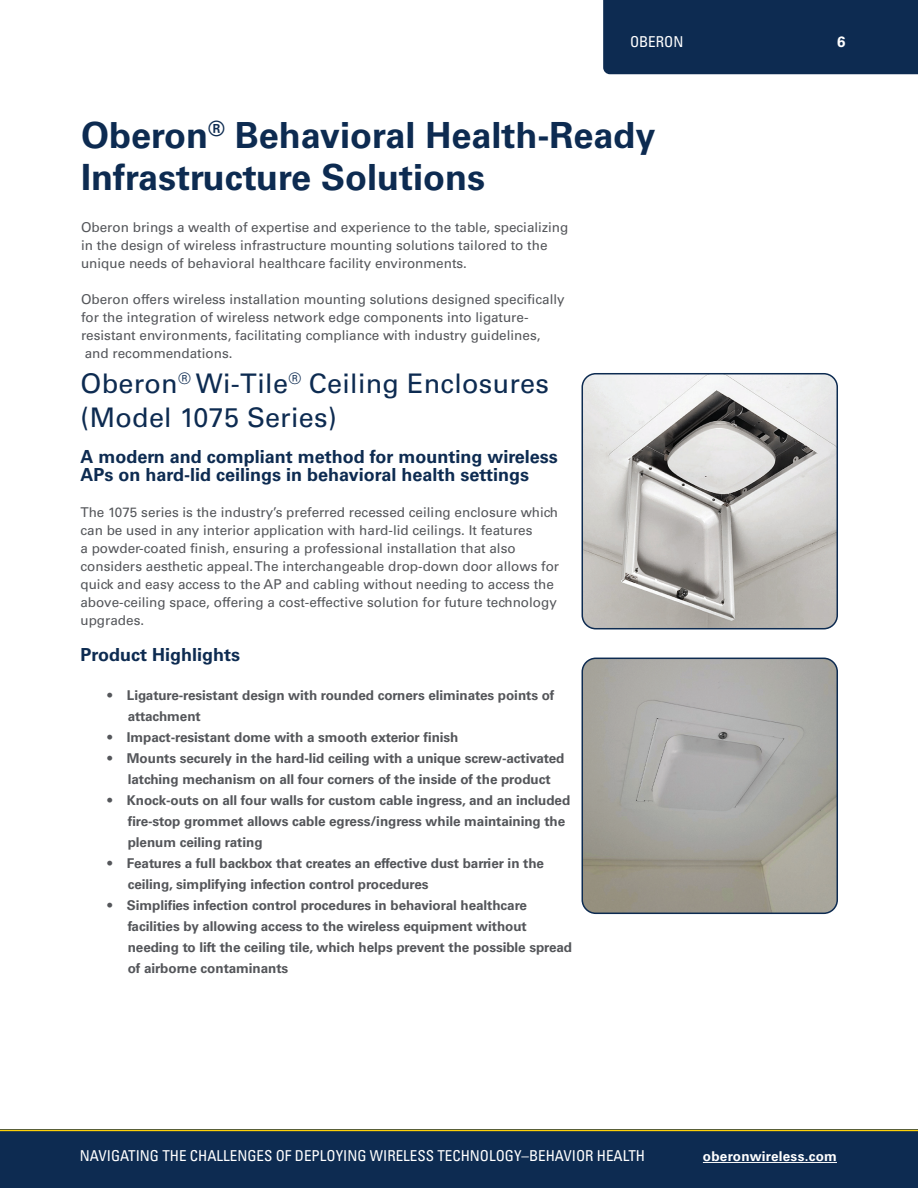
<style>
.page{position:relative;width:918px;height:1188px;background:#fff}
.page>*{position:absolute;margin:0;border:0;box-sizing:border-box;transform-origin:0 0}
.t1{font:700 36px/42px "Univers LT Std";color:#0d2b51}
.t2{font:27px/34.5px "Univers LT Std";letter-spacing:.01em;color:#0d2b51}
.t3{font:700 18px/18px "Univers LT Std";color:#0d2b51}
.t4{font:condensed 15px "Univers LT Std";color:#fff}
.t5{font:700 15px "Univers LT Std";color:#fff}
.t6{font:13.5px/18px "Univers LT Std";color:#54565a}
.t7{font:700 13.5px/21px "Univers LT Std";letter-spacing:-.005em;color:#54565a}
.t8{font:700 13.5px "Univers LT Std";letter-spacing:.02em;color:#fff}
</style>
<div class="page">
<div style="left:0;top:1130px;width:918px;height:58px;background:#0d2b51"></div>
<hr style="left:0;top:1130px;width:918px;height:1px;background:#fdd008">
<div style="left:603px;top:0;width:315px;height:74px;background:#0d2b51"></div>
<hr style="left:703px;top:1162px;width:134px;height:1px;background:#fff">
<img style="left:582px;top:374px;width:255px;height:255px">
<div style="left:582px;top:373px;width:256px;height:256px;border:2px solid #0d2b51;border-radius:14px"></div>
<img style="left:582px;top:658px;width:255px;height:255px">
<div style="left:582px;top:658px;width:256px;height:256px;border:2px solid #0d2b51;border-radius:14px"></div>
<p class="t4" style="left:630px;top:32px;width:55px">OBERON</p>
<p class="t5" style="left:837px;top:33px;width:10px">6</p>
<h1 class="t1" style="left:81px;top:114px;width:576px">Oberon<sup>®</sup> Behavioral Health-Ready<br>Infrastructure Solutions</h1>
<p class="t6" style="left:81px;top:219px;width:489px">Oberon brings a wealth of expertise and experience to the table, specializing in the design of wireless infrastructure mounting solutions tailored to the unique needs of behavioral healthcare facility environments.</p>
<p class="t6" style="left:81px;top:291px;width:485px">Oberon offers wireless installation mounting solutions designed specifically for the integration of wireless network edge components into ligature&shy;resistant environments, facilitating compliance with industry guidelines, and recommendations.</p>
<h2 class="t2" style="left:80px;top:366px;width:470px">Oberon<sup>®</sup> Wi-Tile<sup>®</sup> Ceiling Enclosures (Model 1075 Series)</h2>
<h3 class="t3" style="left:80px;top:447px;width:479px">A modern and compliant method for mounting wireless<br>APs on hard-lid ceilings in behavioral health settings</h3>
<p class="t6" style="left:80px;top:503px;width:480px">The 1075 series is the industry’s preferred recessed ceiling enclosure which can be used in any interior application with hard-lid ceilings. It features<br>a powder-coated finish, ensuring a professional installation that also considers aesthetic appeal. The interchangeable drop-down door allows for quick and easy access to the AP and cabling without needing to access the above-ceiling space, offering a cost-effective solution for future technology upgrades.</p>
<h3 class="t3" style="left:80px;top:645px;width:161px">Product Highlights</h3>
<p class="t7" style="left:128px;top:684px;width:428px;text-indent:-20px">• Ligature-resistant design with rounded corners eliminates points of attachment</p>
<p class="t7" style="left:107px;top:726px;width:353px">• Impact-resistant dome with a smooth exterior finish</p>
<p class="t7" style="left:107px;top:747px;width:458px;text-align:center">• Mounts securely in the hard-lid ceiling with a unique screw-activated latching mechanism on all four corners of the inside of the product</p>
<p class="t7" style="left:128px;top:789px;width:444px;text-indent:-20px">• Knock-outs on all four walls for custom cable ingress, and an included fire-stop grommet allows cable egress/ingress while maintaining the plenum ceiling rating</p>
<p class="t7" style="left:128px;top:852px;width:418px;text-indent:-20px">• Features a full backbox that creates an effective dust barrier in the ceiling, simplifying infection control procedures</p>
<p class="t7" style="left:128px;top:894px;width:446px;text-indent:-20px">• Simplifies infection control procedures in behavioral healthcare facilities by allowing access to the wireless equipment without needing to lift the ceiling tile, which helps prevent the possible spread of airborne contaminants</p>
<p class="t4" style="left:80px;top:1147px;width:567px">NAVIGATING THE CHALLENGES OF DEPLOYING WIRELESS TECHNOLOGY–BEHAVIOR HEALTH</p>
<p class="t8" style="left:703px;top:1148px;width:136px">oberonwireless.com</p>
</div>
